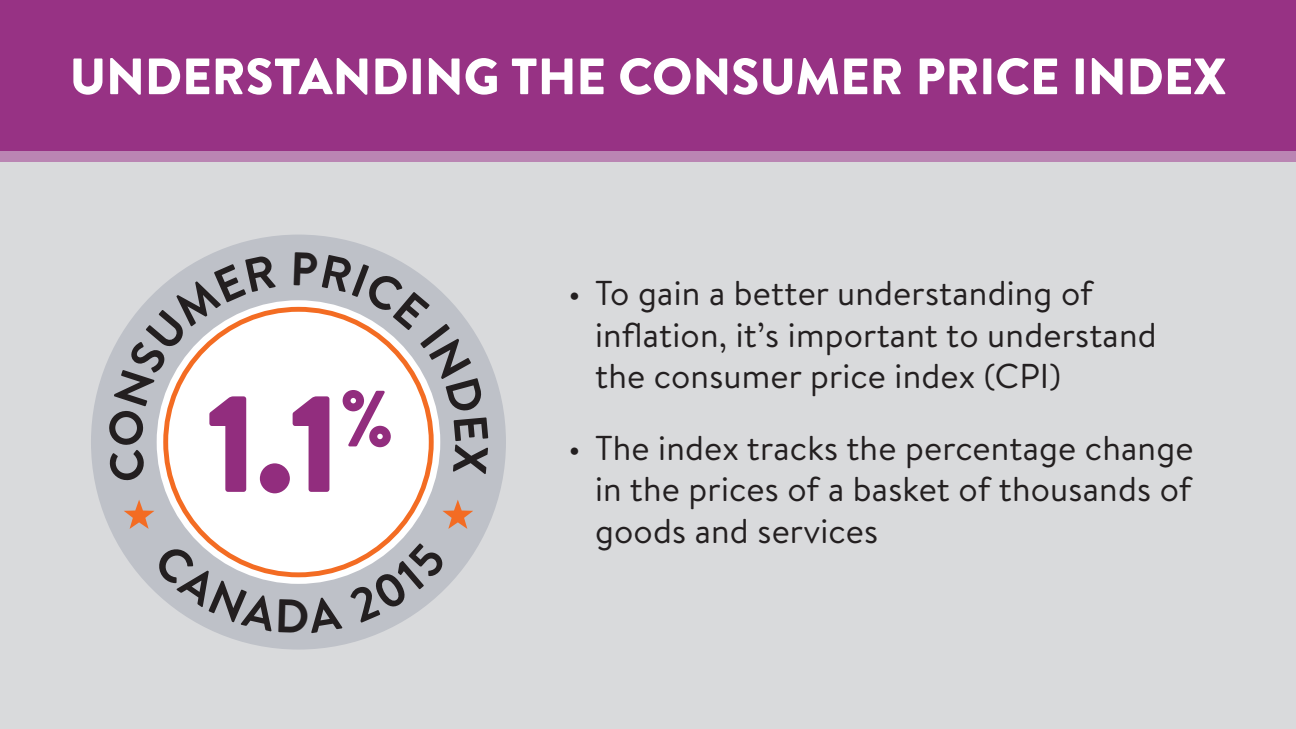
<style>
.page{position:relative;width:1296px;height:729px;background:#d9dadc}
.page>*{position:absolute;margin:0;border:0;box-sizing:border-box;transform-origin:0 0}
.t1{font:900 136.35px "Brandon Text";color:#922d7e}
.t2{font:900 51px "Brandon Text";color:#fff}
.t3{font:34.5px/41.4px "Brandon Text";letter-spacing:.005em;color:#231f20}
</style>
<div class="page">
<div style="left:0;top:150px;width:1296px;height:12px;background:#ba85b3"></div>
<div style="left:0;top:0;width:1296px;height:150px;background:#973284"></div>
<div style="left:91px;top:235px;width:415px;height:415px;background:#bec1c8;border-radius:50%"></div>
<div style="left:157px;top:300px;width:283px;height:284px;background:#fff;border-radius:50%"></div>
<svg style="left:124px;top:500px;width:31px;height:29px"></svg>
<svg style="left:442px;top:500px;width:31px;height:29px"></svg>
<svg style="left:108px;top:255px;width:168px;height:227px"></svg>
<svg style="left:294px;top:252px;width:194px;height:223px"></svg>
<svg style="left:152px;top:540px;width:295px;height:93px"></svg>
<h2 class="t2" style="left:70px;top:40px;width:1158px">UNDERSTANDING THE CONSUMER PRICE INDEX</h2>
<h1 class="t1" style="left:205px;top:348px;width:191px">1.1<sup>%</sup></h1>
<p class="t3" style="left:595px;top:272px;width:563px;text-indent:-27px">• To gain a better understanding of inflation, it’s important to understand the consumer price index (CPI)</p>
<p class="t3" style="left:595px;top:426px;width:600px;text-align:justify;text-indent:-27px">• The index tracks the percentage change in the prices of a basket of thousands of goods and services</p>
</div>
